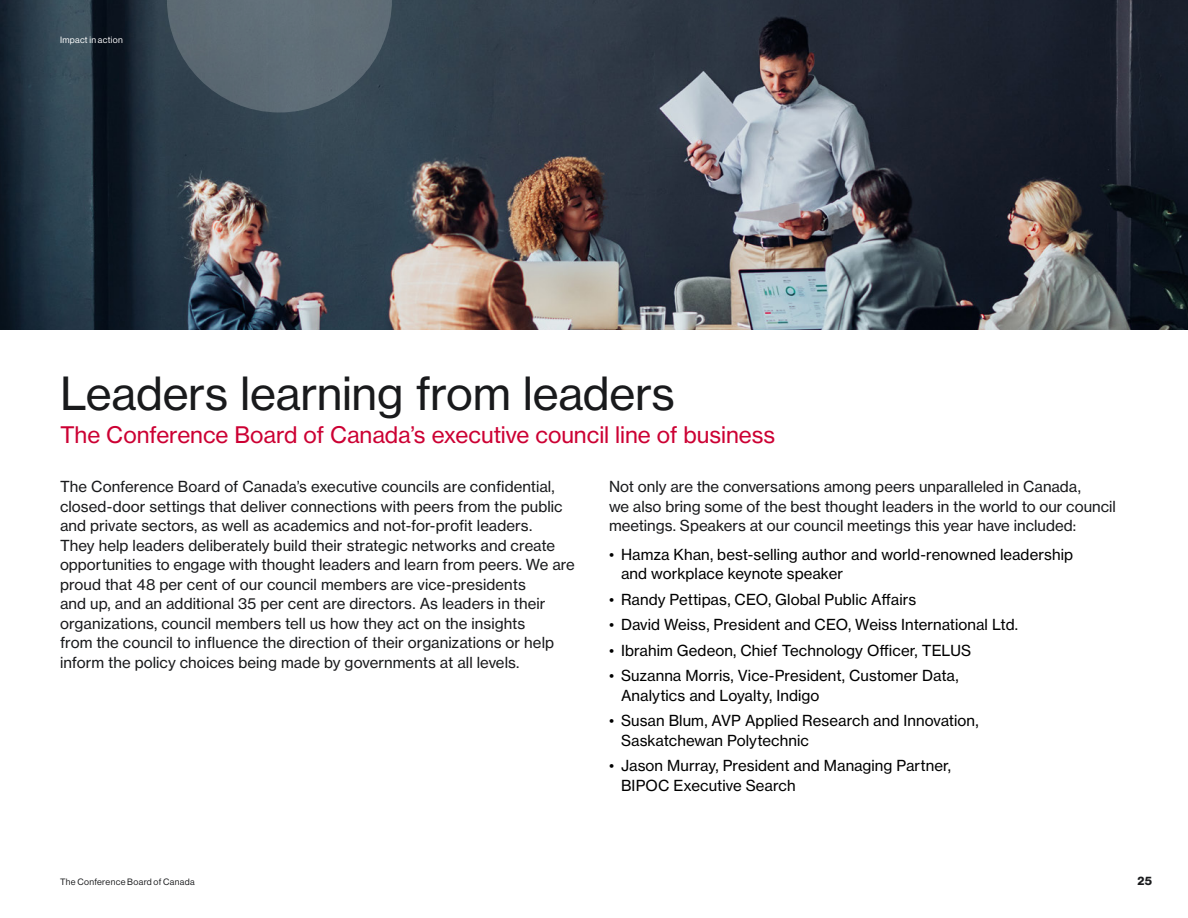
<style>
.page{position:relative;width:1188px;height:918px;background:#fff}
.page>*{position:absolute;margin:0;border:0;box-sizing:border-box;transform-origin:0 0}
.t1{font:45px "N Haas Grotesk TX Pro 55 Rg";letter-spacing:-.01em;color:#191a1c}
.t2{font:22.5px "N Haas Grotesk TX Pro 55 Rg";letter-spacing:-.005em;color:#c03}
.t3{font:15px/19.5px "N Haas Grotesk TX Pro 55 Rg";color:#191a1c}
.t4{font:15px/19.5px "N Haas Grotesk TX Pro 55 Rg";letter-spacing:.005em;color:#000}
.t5{font:12px "N Haas Grotesk DS Pro 75 Bd";color:#191a1c}
.t6{font:9px "N Haas Grotesk DS Pro 55 Rg";letter-spacing:.035em;color:#191a1c}
.t7{font:9px "N Haas Grotesk DS Pro 55 Rg";letter-spacing:.035em;color:#fff}
</style>
<div class="page">
<img style="left:0;top:0;width:1188px;height:330px">
<svg style="left:167px;top:0;width:225px;height:112px;background:#55636e"></svg>
<p class="t7" style="left:60px;top:35px;width:64px">Impact in action</p>
<h1 class="t1" style="left:60px;top:366px;width:617px">Leaders learning from leaders</h1>
<h2 class="t2" style="left:60px;top:421px;width:717px">The Conference Board of Canada’s executive council line of business</h2>
<p class="t3" style="left:60px;top:477px;width:516px">The Conference Board of Canada’s executive councils are confidential, closed-door settings that deliver connections with peers from the public and private sectors, as well as academics and not-for-profit leaders.<br>They help leaders deliberately build their strategic networks and create opportunities to engage with thought leaders and learn from peers. We are proud that 48 per cent of our council members are vice-presidents<br>and up, and an additional 35 per cent are directors. As leaders in their organizations, council members tell us how they act on the insights<br>from the council to influence the direction of their organizations or help inform the policy choices being made by governments at all levels.</p>
<p class="t3" style="left:609px;top:477px;width:508px">Not only are the conversations among peers unparalleled in Canada,<br>we also bring some of the best thought leaders in the world to our council meetings. Speakers at our council meetings this year have included:</p>
<p class="t4" style="left:621px;top:545px;width:454px;text-indent:-12px">• Hamza Khan, best-selling author and world-renowned leadership and workplace keynote speaker</p>
<p class="t4" style="left:609px;top:590px;width:309px">• Randy Pettipas, CEO, Global Public Affairs</p>
<p class="t4" style="left:609px;top:615px;width:411px">• David Weiss, President and CEO, Weiss International Ltd.</p>
<p class="t4" style="left:609px;top:641px;width:364px">• Ibrahim Gedeon, Chief Technology Officer, TELUS</p>
<p class="t4" style="left:621px;top:666px;width:339px;text-indent:-12px">• Suzanna Morris, Vice-President, Customer Data,<br>Analytics and Loyalty, Indigo</p>
<p class="t4" style="left:621px;top:711px;width:359px;text-indent:-12px">• Susan Blum, AVP Applied Research and Innovation,<br>Saskatchewan Polytechnic</p>
<p class="t4" style="left:621px;top:756px;width:332px;text-indent:-12px">• Jason Murray, President and Managing Partner,<br>BIPOC Executive Search</p>
<p class="t6" style="left:60px;top:877px;width:136px">The Conference Board of Canada</p>
<p class="t5" style="left:1138px;top:874px;width:16px">25</p>
</div>
